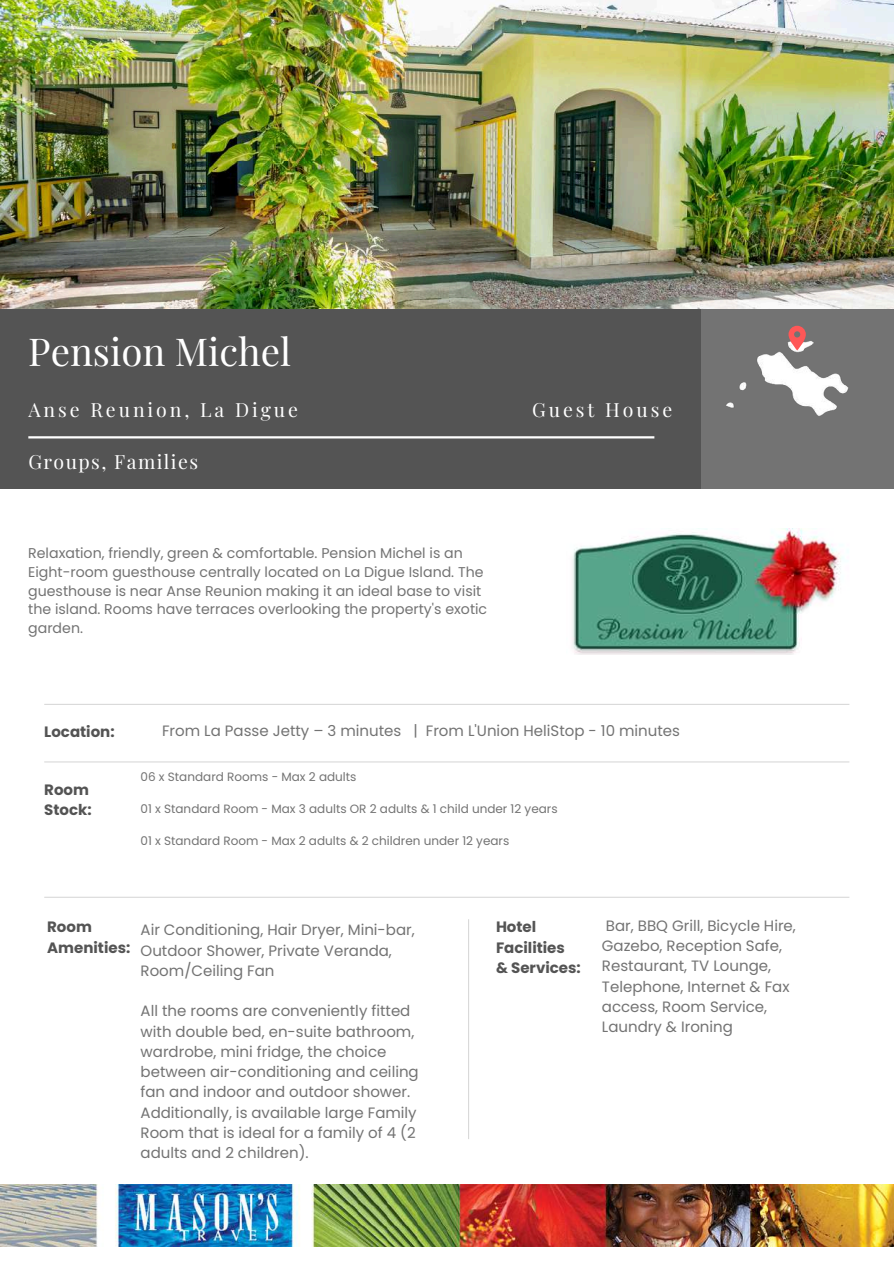
<style>
.page{position:relative;width:894px;height:1264px;background:#fff}
.page>*{position:absolute;margin:0;border:0;box-sizing:border-box;transform-origin:0 0}
.t1{font:38.4px "Playfair Display";color:#fff}
.t2{font:19.5px "Playfair Display";letter-spacing:.15em;color:#fff}
.t3{font:19.5px "Playfair Display";letter-spacing:.075em;color:#fff}
.t4{font:15px/20.2px "Poppins";color:#737373}
.t5{font:700 15px/20.2px "Poppins";color:#545454}
.t6{font:14.1px/18.9px "Poppins";color:#737373}
.t7{font:12px "Poppins";color:#737373}
</style>
<div class="page">
<img style="left:0;top:1184px;width:893px;height:62px">
<img style="left:0;top:0;width:893px;height:309px">
<div style="left:0;top:309px;width:700px;height:179px;background:#545454"></div>
<div style="left:700px;top:309px;width:193px;height:179px;background:#737373"></div>
<hr style="left:28px;top:436px;width:626px;height:2px;background:#fff">
<hr style="left:44px;top:703px;width:805px;height:2px;background:#d9d9d9">
<hr style="left:44px;top:761px;width:805px;height:1px;background:#d9d9d9">
<hr style="left:44px;top:896px;width:805px;height:1px;background:#d9d9d9">
<hr style="left:468px;top:919px;width:1px;height:220px;background:#d9d9d9">
<img style="left:726px;top:331px;width:123px;height:85px">
<svg style="left:788px;top:326px;width:17px;height:24px"></svg>
<img style="left:572px;top:528px;width:272px;height:126px">
<h1 class="t1" style="left:28px;top:325px;width:264px">Pension Michel</h1>
<h2 class="t2" style="left:28px;top:396px;width:271px">Anse Reunion, La Digue</h2>
<h2 class="t3" style="left:28px;top:448px;width:171px">Groups, Families</h2>
<p class="t6" style="left:28px;top:543px;width:460px">Relaxation, friendly, green &amp; comfortable. Pension Michel is an Eight-room guesthouse centrally located on La Digue Island. The guesthouse is near Anse Reunion making it an ideal base to visit the island. Rooms have terraces overlooking the property's exotic garden.</p>
<h2 class="t2" style="left:532px;top:396px;width:141px">Guest House</h2>
<p class="t5" style="left:44px;top:721px;width:72px">Location:</p>
<p class="t4" style="left:162px;top:720px;width:519px">From La Passe Jetty – 3 minutes | From L'Union HeliStop - 10 minutes</p>
<p class="t7" style="left:140px;top:768px;width:217px">06 x Standard Rooms - Max 2 adults</p>
<p class="t7" style="left:140px;top:800px;width:418px">01 x Standard Room - Max 3 adults OR 2 adults &amp; 1 child under 12 years</p>
<p class="t7" style="left:140px;top:832px;width:370px">01 x Standard Room - Max 2 adults &amp; 2 children under 12 years</p>
<p class="t5" style="left:44px;top:779px;width:49px">Room<br>Stock:</p>
<p class="t5" style="left:47px;top:917px;width:85px">Room<br>Amenities:</p>
<p class="t4" style="left:140px;top:920px;width:275px">Air Conditioning, Hair Dryer, Mini-bar,<br>Outdoor Shower, Private Veranda,<br>Room/Ceiling Fan</p>
<p class="t4" style="left:140px;top:1001px;width:280px">All the rooms are conveniently fitted with double bed, en-suite bathroom, wardrobe, mini fridge, the choice between air-conditioning and ceiling fan and indoor and outdoor shower.<br>Additionally, is available large Family Room that is ideal for a family of 4 (2 adults and 2 children).</p>
<p class="t5" style="left:496px;top:917px;width:86px">Hotel<br>Facilities<br>&amp; Services:</p>
<p class="t4" style="left:601px;top:915px;width:195px">Bar, BBQ Grill, Bicycle Hire,<br>Gazebo, Reception Safe,<br>Restaurant, TV Lounge,<br>Telephone, Internet &amp; Fax access, Room Service,<br>Laundry &amp; Ironing</p>
</div>
